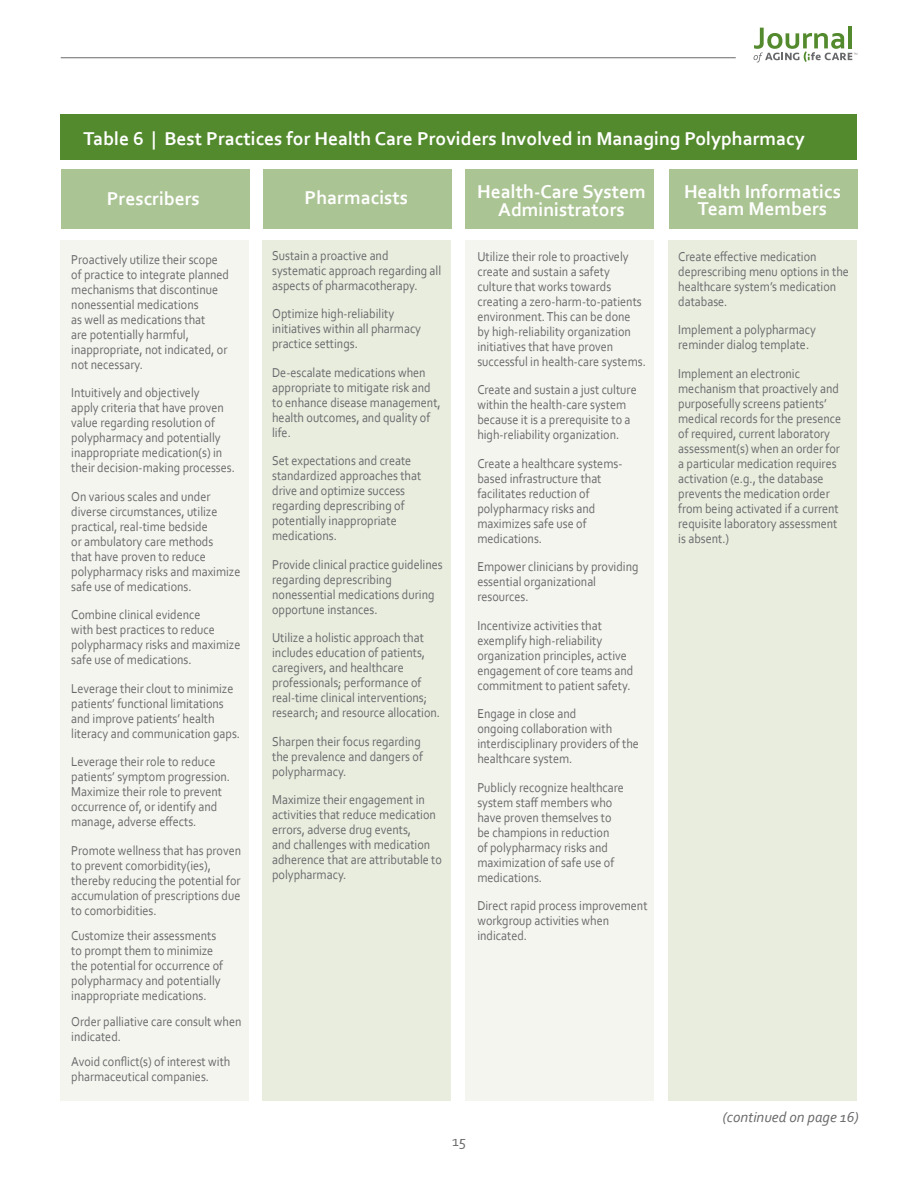
<style>
.page{position:relative;width:918px;height:1188px;background:#fff}
.page>*{position:absolute;margin:0;border:0;box-sizing:border-box;transform-origin:0 0}
.JOURNAL_SUBHEAD{font:700 19.5px/17.2px "Corbel";color:#fff;text-align:center}
.JOURNAL_BODY_TEXT{font:italic 15px "Corbel";color:#69696c}
.t1{font:15px "Corbel";color:#69696c}
.JOURNAL_SUBHEAD-2{font:13.5px/15px "Corbel";color:#69696c;scale:.9 1}
</style>
<div class="page">
<hr style="left:848px;top:26px;width:4px;height:22px;background:#548a2e">
<svg style="left:754px;top:28px;width:103px;height:34px"></svg>
<hr style="left:61px;top:57px;width:675px;height:1px;background:#69696c">
<div style="left:61px;top:114px;width:796px;height:46px;background:#548a2e"></div>
<div style="left:61px;top:170px;width:188px;height:59px;background:#abc494"></div>
<div style="left:263px;top:170px;width:188px;height:59px;background:#abc494"></div>
<div style="left:466px;top:170px;width:188px;height:59px;background:#abc494"></div>
<div style="left:669px;top:170px;width:189px;height:59px;background:#abc494"></div>
<div style="left:60px;top:240px;width:189px;height:860px;background:#f4f5ee"></div>
<div style="left:262px;top:240px;width:189px;height:860px;background:#e8edde"></div>
<div style="left:465px;top:240px;width:189px;height:860px;background:#f4f5ee"></div>
<div style="left:669px;top:240px;width:188px;height:860px;background:#e8edde"></div>
<p class="JOURNAL_SUBHEAD" style="left:84px;top:129px;width:723px">Table 6 | Best Practices for Health Care Providers Involved in Managing Polypharmacy</p>
<p class="JOURNAL_SUBHEAD" style="left:107px;top:189px;width:95px">Prescribers</p>
<p class="JOURNAL_SUBHEAD" style="left:305px;top:188px;width:105px">Pharmacists</p>
<p class="JOURNAL_SUBHEAD" style="left:477px;top:183px;width:170px">Health-Care System<br>Administrators</p>
<p class="JOURNAL_SUBHEAD" style="left:684px;top:182px;width:158px">Health Informatics<br>Team Members</p>
<p class="JOURNAL_SUBHEAD-2" style="left:71px;top:251px;width:177px">Proactively utilize their scope of practice to integrate planned mechanisms that discontinue nonessential medications<br>as well as medications that<br>are potentially harmful, inappropriate, not indicated, or not necessary.</p>
<p class="JOURNAL_SUBHEAD-2" style="left:71px;top:385px;width:183px">Intuitively and objectively<br>apply criteria that have proven value regarding resolution of polypharmacy and potentially inappropriate medication(s) in their decision-making processes.</p>
<p class="JOURNAL_SUBHEAD-2" style="left:71px;top:488px;width:189px">On various scales and under diverse circumstances, utilize practical, real-time bedside<br>or ambulatory care methods<br>that have proven to reduce polypharmacy risks and maximize safe use of medications.</p>
<p class="JOURNAL_SUBHEAD-2" style="left:71px;top:607px;width:189px">Combine clinical evidence<br>with best practices to reduce polypharmacy risks and maximize safe use of medications.</p>
<p class="JOURNAL_SUBHEAD-2" style="left:71px;top:680px;width:189px">Leverage their clout to minimize patients’ functional limitations and improve patients’ health literacy and communication gaps.</p>
<p class="JOURNAL_SUBHEAD-2" style="left:71px;top:754px;width:178px">Leverage their role to reduce patients’ symptom progression.</p>
<p class="JOURNAL_SUBHEAD-2" style="left:71px;top:784px;width:169px">Maximize their role to prevent occurrence of, or identify and manage, adverse effects.</p>
<p class="JOURNAL_SUBHEAD-2" style="left:71px;top:842px;width:190px">Promote wellness that has proven to prevent comorbidity(ies), thereby reducing the potential for accumulation of prescriptions due to comorbidities.</p>
<p class="JOURNAL_SUBHEAD-2" style="left:71px;top:928px;width:170px">Customize their assessments to prompt them to minimize the potential for occurrence of polypharmacy and potentially inappropriate medications.</p>
<p class="JOURNAL_SUBHEAD-2" style="left:71px;top:1013px;width:191px">Order palliative care consult when indicated.</p>
<p class="JOURNAL_SUBHEAD-2" style="left:71px;top:1054px;width:178px">Avoid conflict(s) of interest with pharmaceutical companies.</p>
<p class="JOURNAL_SUBHEAD-2" style="left:272px;top:248px;width:189px">Sustain a proactive and systematic approach regarding all aspects of pharmacotherapy.</p>
<p class="JOURNAL_SUBHEAD-2" style="left:272px;top:306px;width:167px">Optimize high-reliability initiatives within all pharmacy practice settings.</p>
<p class="JOURNAL_SUBHEAD-2" style="left:272px;top:365px;width:189px">De-escalate medications when appropriate to mitigate risk and to enhance disease management, health outcomes, and quality of life.</p>
<p class="JOURNAL_SUBHEAD-2" style="left:272px;top:453px;width:167px">Set expectations and create standardized approaches that drive and optimize success regarding deprescribing of potentially inappropriate medications.</p>
<p class="JOURNAL_SUBHEAD-2" style="left:272px;top:557px;width:191px">Provide clinical practice guidelines regarding deprescribing nonessential medications during opportune instances.</p>
<p class="JOURNAL_SUBHEAD-2" style="left:272px;top:630px;width:188px">Utilize a holistic approach that includes education of patients, caregivers, and healthcare professionals; performance of real-time clinical interventions; research; and resource allocation.</p>
<p class="JOURNAL_SUBHEAD-2" style="left:272px;top:734px;width:169px">Sharpen their focus regarding the prevalence and dangers of polypharmacy.</p>
<p class="JOURNAL_SUBHEAD-2" style="left:272px;top:792px;width:190px">Maximize their engagement in activities that reduce medication errors, adverse drug events,<br>and challenges with medication adherence that are attributable to polypharmacy.</p>
<p class="JOURNAL_SUBHEAD-2" style="left:678px;top:248px;width:191px">Create effective medication deprescribing menu options in the healthcare system’s medication database.</p>
<p class="JOURNAL_SUBHEAD-2" style="left:678px;top:322px;width:154px">Implement a polypharmacy reminder dialog template.</p>
<p class="JOURNAL_SUBHEAD-2" style="left:678px;top:365px;width:183px">Implement an electronic mechanism that proactively and purposefully screens patients’ medical records for the presence of required, current laboratory assessment(s) when an order for a particular medication requires activation (e.g., the database prevents the medication order from being activated if a current requisite laboratory assessment is absent.)</p>
<p class="JOURNAL_SUBHEAD-2" style="left:477px;top:248px;width:189px">Utilize their role to proactively create and sustain a safety culture that works towards creating a zero-harm-to-patients environment. This can be done by high-reliability organization initiatives that have proven successful in health-care systems.</p>
<p class="JOURNAL_SUBHEAD-2" style="left:477px;top:382px;width:179px">Create and sustain a just culture within the health-care system because it is a prerequisite to a high-reliability organization.</p>
<p class="JOURNAL_SUBHEAD-2" style="left:477px;top:455px;width:163px">Create a healthcare systems&shy;based infrastructure that facilitates reduction of polypharmacy risks and maximizes safe use of medications.</p>
<p class="JOURNAL_SUBHEAD-2" style="left:477px;top:559px;width:181px">Empower clinicians by providing essential organizational resources.</p>
<p class="JOURNAL_SUBHEAD-2" style="left:477px;top:617px;width:175px">Incentivize activities that exemplify high-reliability organization principles, active engagement of core teams and commitment to patient safety.</p>
<p class="JOURNAL_SUBHEAD-2" style="left:477px;top:706px;width:181px">Engage in close and<br>ongoing collaboration with interdisciplinary providers of the healthcare system.</p>
<p class="JOURNAL_SUBHEAD-2" style="left:477px;top:779px;width:164px">Publicly recognize healthcare system staff members who have proven themselves to be champions in reduction<br>of polypharmacy risks and maximization of safe use of medications.</p>
<p class="JOURNAL_SUBHEAD-2" style="left:477px;top:898px;width:191px">Direct rapid process improvement workgroup activities when indicated.</p>
<p class="t1" style="left:452px;top:1132px;width:15px">15</p>
<p class="JOURNAL_BODY_TEXT" style="left:723px;top:1108px;width:137px">(continued on page 16)</p>
</div>
